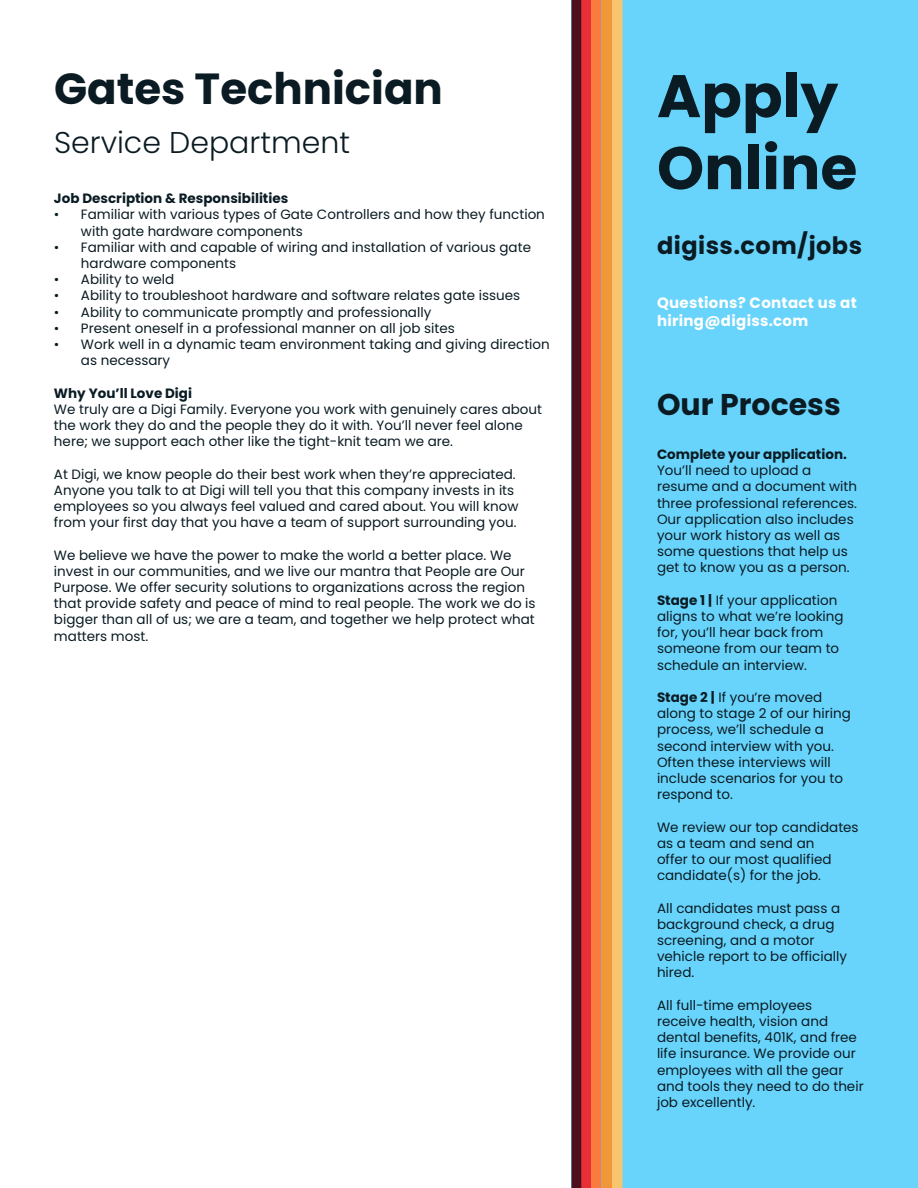
<style>
.page{position:relative;width:918px;height:1188px;background:#fff}
.page>*{position:absolute;margin:0;border:0;box-sizing:border-box;transform-origin:0 0}
.t1{font:700 60px/72px "Poppins";color:#0a1b23}
.t2{font:700 43.5px "Poppins";color:#0a1b23}
.t3{font:300 30px "Poppins";color:#0a1b23}
.t4{font:700 30px "Poppins";color:#0a1b23}
.t5{font:700 24px "Poppins";letter-spacing:.02em;color:#0a1b23}
.t6{font:700 15px/18px "Poppins";letter-spacing:.02em;color:#fff}
.t7{font:13.5px/16.2px "Poppins";color:#0a1b23}
.t8{font:700 13.5px "Poppins";color:#0a1b23}
.s1{font-weight:700}
</style>
<div class="page">
<div style="left:572px;top:0;width:346px;height:1188px;background:#69d4fb"></div>
<div style="left:572px;top:0;width:10px;height:1188px;background:#4c101d"></div>
<div style="left:581px;top:0;width:11px;height:1188px;background:#e82e37"></div>
<div style="left:591px;top:0;width:11px;height:1188px;background:#f97b3d"></div>
<div style="left:602px;top:0;width:10px;height:1188px;background:#ef9739"></div>
<div style="left:612px;top:0;width:10px;height:1188px;background:#f6c56e"></div>
<h2 class="t2" style="left:54px;top:64px;width:390px">Gates Technician</h2>
<h3 class="t3" style="left:54px;top:125px;width:298px">Service Department</h3>
<p class="t8" style="left:54px;top:191px;width:236px">Job Description &amp; Responsibilities</p>
<p class="t7" style="left:81px;top:207px;width:465px;text-indent:-27px">• Familiar with various types of Gate Controllers and how they function with gate hardware components</p>
<p class="t7" style="left:81px;top:239px;width:452px;text-indent:-27px">• Familiar with and capable of wiring and installation of various gate hardware components</p>
<p class="t7" style="left:54px;top:271px;width:122px">• Ability to weld</p>
<p class="t7" style="left:54px;top:288px;width:468px">• Ability to troubleshoot hardware and software relates gate issues</p>
<p class="t7" style="left:54px;top:304px;width:379px">• Ability to communicate promptly and professionally</p>
<p class="t7" style="left:54px;top:320px;width:402px">• Present oneself in a professional manner on all job sites</p>
<p class="t7" style="left:81px;top:336px;width:470px;text-indent:-27px">• Work well in a dynamic team environment taking and giving direction as necessary</p>
<p class="t8" style="left:54px;top:385px;width:140px">Why You’ll Love Digi</p>
<p class="t7" style="left:54px;top:401px;width:490px">We truly are a Digi Family. Everyone you work with genuinely cares about the work they do and the people they do it with. You’ll never feel alone here; we support each other like the tight-knit team we are.</p>
<p class="t7" style="left:54px;top:466px;width:466px">At Digi, we know people do their best work when they’re appreciated.<br>Anyone you talk to at Digi will tell you that this company invests in its employees so you always feel valued and cared about. You will know from your first day that you have a team of support surrounding you.</p>
<p class="t7" style="left:54px;top:547px;width:483px">We believe we have the power to make the world a better place. We invest in our communities, and we live our mantra that People are Our Purpose. We offer security solutions to organizations across the region that provide safety and peace of mind to real people. The work we do is bigger than all of us; we are a team, and together we help protect what matters most.</p>
<h1 class="t1" style="left:657px;top:60px;width:202px">Apply<br>Online</h1>
<h3 class="t5" style="left:657px;top:232px;width:207px">digiss.com/jobs</h3>
<p class="t6" style="left:657px;top:294px;width:201px">Questions? Contact us at hiring@digiss.com</p>
<h3 class="t4" style="left:657px;top:387px;width:185px">Our Process</h3>
<p class="t8" style="left:657px;top:446px;width:191px">Complete your application.</p>
<p class="t7" style="left:657px;top:462px;width:202px">You’ll need to upload a resume and a document with three professional references.<br>Our application also includes your work history as well as some questions that help us get to know you as a person.</p>
<p class="t7" style="left:657px;top:592px;width:188px"><span class="s1">Stage 1 |</span> If your application aligns to what we’re looking for, you’ll hear back from someone from our team to schedule an interview.</p>
<p class="t7" style="left:657px;top:689px;width:195px"><span class="s1">Stage 2 |</span> If you’re moved along to stage 2 of our hiring process, we’ll schedule a second interview with you.<br>Often these interviews will include scenarios for you to respond to.</p>
<p class="t7" style="left:657px;top:819px;width:203px">We review our top candidates as a team and send an<br>offer to our most qualified candidate(s) for the job.</p>
<p class="t7" style="left:657px;top:900px;width:192px">All candidates must pass a background check, a drug screening, and a motor vehicle report to be officially hired.</p>
<p class="t7" style="left:657px;top:997px;width:208px">All full-time employees receive health, vision and dental benefits, 401K, and free life insurance. We provide our employees with all the gear and tools they need to do their job excellently.</p>
</div>
